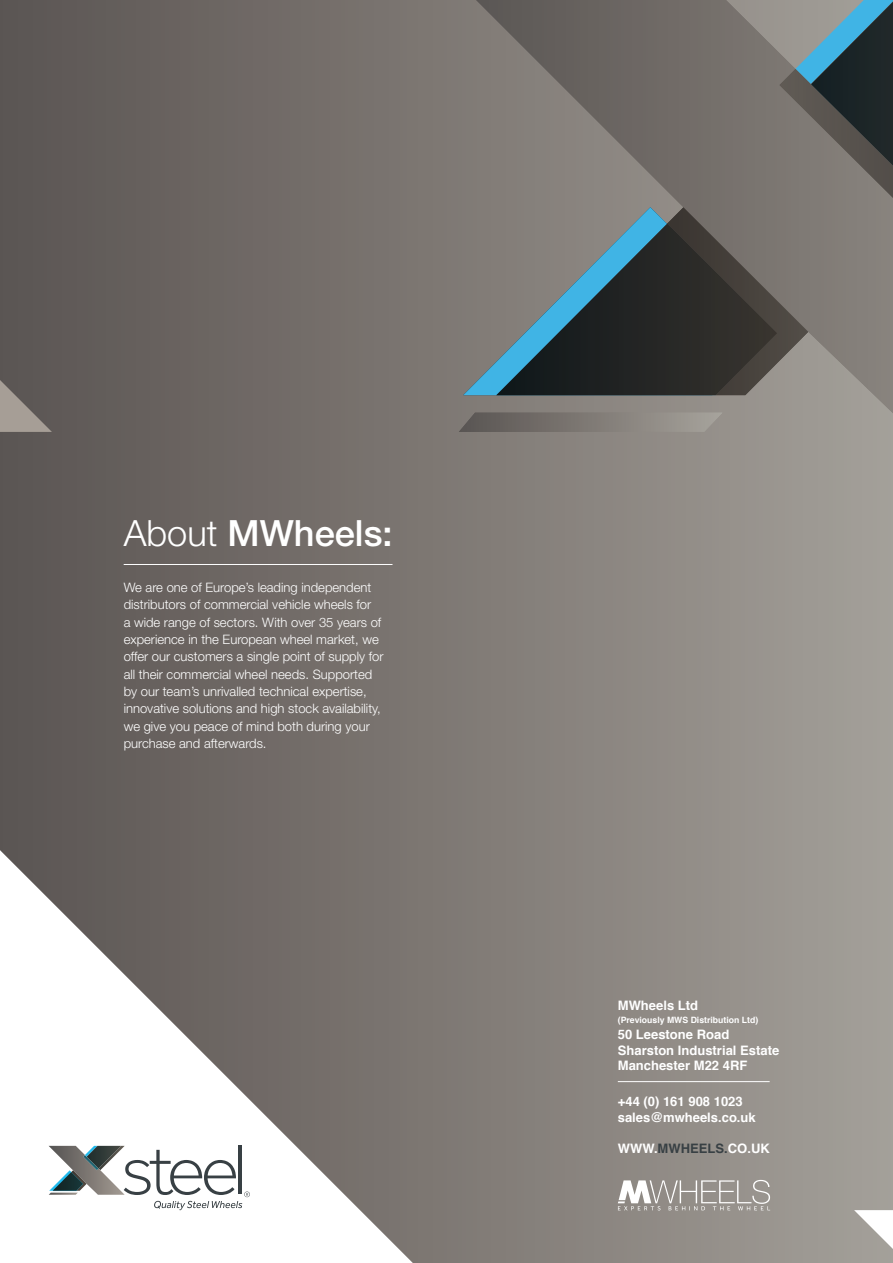
<style>
.page{position:relative;width:893px;height:1263px;background:#fff}
.page>*{position:absolute;margin:0;border:0;box-sizing:border-box;transform-origin:0 0}
.t1{font:500 36.15px "Helvetica Neue";color:#fff}
.t2{font:300 13.05px/17.4px "Helvetica Neue";color:#fff}
.t3{font:700 13.05px/15.6px "Helvetica";color:#fff}
.t4{font:700 8.7px "Helvetica";color:#fff}
.s1{font-weight:300}
.s2{color:#384044}
</style>
<div class="page">
<div style="left:0;top:0;width:893px;height:1263px;background:linear-gradient(to right,#5a5451,#a49f98)"></div>
<svg style="left:0;top:380px;width:52px;height:52px;background:#817a75"></svg>
<svg style="left:459px;top:413px;width:263px;height:19px;background:#807b76"></svg>
<div style="left:463px;top:207px;width:13px;height:188px;background:#807b76"></div>
<svg style="left:476px;top:0;width:417px;height:413px;background:#7c7975"></svg>
<svg style="left:667px;top:0;width:226px;height:395px;background:#727270"></svg>
<svg style="left:496px;top:224px;width:281px;height:171px;background:#444f51"></svg>
<svg style="left:0;top:850px;width:413px;height:413px"></svg>
<svg style="left:854px;top:1210px;width:39px;height:39px"></svg>
<hr style="left:124px;top:564px;width:268px;height:1px;background:#fff">
<svg style="left:618px;top:1180px;width:152px;height:30px;background:#ada9a4"></svg>
<hr style="left:618px;top:1081px;width:152px;height:1px;background:#fff">
<svg style="left:49px;top:1146px;width:201px;height:64px"></svg>
<h1 class="t1" style="left:124px;top:511px;width:270px"><span class="s1">About</span> MWheels:</h1>
<p class="t2" style="left:124px;top:578px;width:261px">We are one of Europe’s leading independent distributors of commercial vehicle wheels for<br>a wide range of sectors. With over 35 years of experience in the European wheel market, we offer our customers a single point of supply for all their commercial wheel needs. Supported by our team’s unrivalled technical expertise, innovative solutions and high stock availability, we give you peace of mind both during your purchase and afterwards.</p>
<p class="t3" style="left:618px;top:998px;width:82px">MWheels Ltd</p>
<p class="t4" style="left:618px;top:1013px;width:142px">(Previously MWS Distribution Ltd)</p>
<p class="t3" style="left:618px;top:1027px;width:163px">50 Leestone Road<br>Sharston Industrial Estate<br>Manchester M22 4RF</p>
<p class="t3" style="left:618px;top:1094px;width:139px">+44 (0) 161 908 1023 sales@mwheels.co.uk</p>
<p class="t3" style="left:618px;top:1141px;width:153px">WWW.<span class="s2">MWHEELS.</span>CO.UK</p>
</div>
